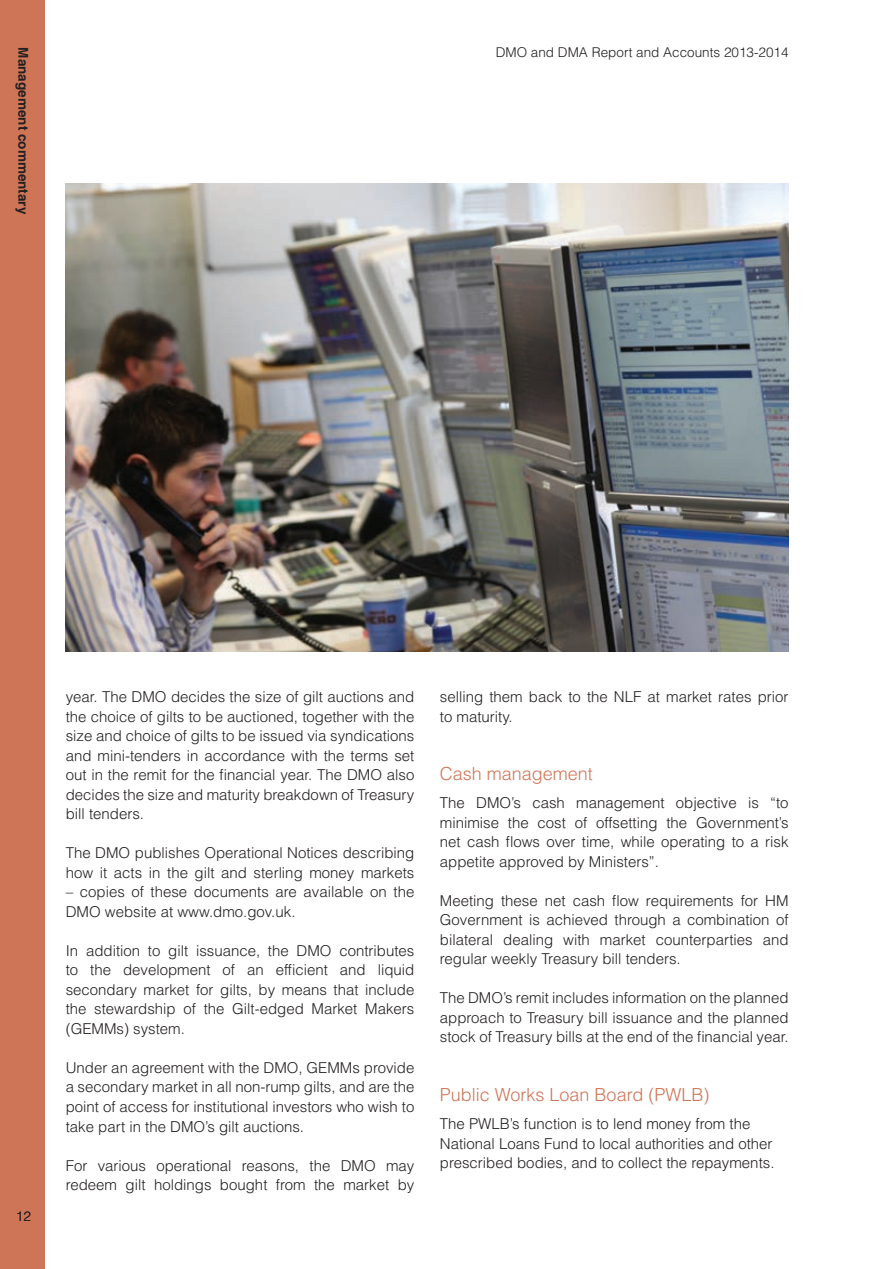
<style>
.page{position:relative;width:894px;height:1269px;background:#fff}
.page>*{position:absolute;margin:0;border:0;box-sizing:border-box;transform-origin:0 0}
.t1{font:300 18px "Helvetica LT Std";color:#cf7557}
.t2{font:300 15px/19.5px "Helvetica LT Std";color:#231f20;text-align:justify}
.t3{font:300 13.5px "Helvetica LT Std";color:#231f20}
.t4{font:700 13.5px "Helvetica LT Std";color:#231f20}
</style>
<div class="page">
<div style="left:0;top:0;width:44px;height:1268px;background:#cf7557"></div>
<img style="left:66px;top:183px;width:723px;height:468px">
<p class="t4" style="left:31px;top:47px;width:168px;rotate:90deg">Management commentary</p>
<p class="t3" style="left:496px;top:44px;width:294px">DMO and DMA Report and Accounts 2013-2014</p>
<p class="t3" style="left:16px;top:1206px;width:17px">12</p>
<p class="t2" style="left:66px;top:686px;width:350px">year. The DMO decides the size of gilt auctions and the choice of gilts to be auctioned, together with the size and choice of gilts to be issued via syndications and mini-tenders in accordance with the terms set out in the remit for the financial year. The DMO also decides the size and maturity breakdown of Treasury bill tenders.</p>
<p class="t2" style="left:66px;top:842px;width:350px">The DMO publishes Operational Notices describing how it acts in the gilt and sterling money markets</p>
<p class="t2" style="left:66px;top:881px;width:350px">– copies of these documents are available on the<br>DMO website at www.dmo.gov.uk.</p>
<p class="t2" style="left:66px;top:940px;width:350px">In addition to gilt issuance, the DMO contributes to the development of an efficient and liquid secondary market for gilts, by means that include the stewardship of the Gilt-edged Market Makers (GEMMs) system.</p>
<p class="t2" style="left:66px;top:1057px;width:350px">Under an agreement with the DMO, GEMMs provide a secondary market in all non-rump gilts, and are the point of access for institutional investors who wish to take part in the DMO’s gilt auctions.</p>
<p class="t2" style="left:66px;top:1154px;width:350px">For various operational reasons, the DMO may redeem gilt holdings bought from the market by</p>
<p class="t2" style="left:440px;top:686px;width:350px">selling them back to the NLF at market rates prior to maturity.</p>
<p class="t1" style="left:440px;top:762px;width:155px">Cash management</p>
<p class="t2" style="left:440px;top:792px;width:350px">The DMO’s cash management objective is “to minimise the cost of offsetting the Government’s net cash flows over time, while operating to a risk appetite approved by Ministers”.</p>
<p class="t2" style="left:440px;top:890px;width:350px">Meeting these net cash flow requirements for HM Government is achieved through a combination of bilateral dealing with market counterparties and regular weekly Treasury bill tenders.</p>
<p class="t2" style="left:440px;top:987px;width:350px">The DMO’s remit includes information on the planned approach to Treasury bill issuance and the planned stock of Treasury bills at the end of the financial year.</p>
<p class="t1" style="left:440px;top:1083px;width:271px">Public Works Loan Board (PWLB)</p>
<p class="t2" style="left:440px;top:1113px;width:336px;text-align:left">The PWLB’s function is to lend money from the<br>National Loans Fund to local authorities and other prescribed bodies, and to collect the repayments.</p>
</div>
